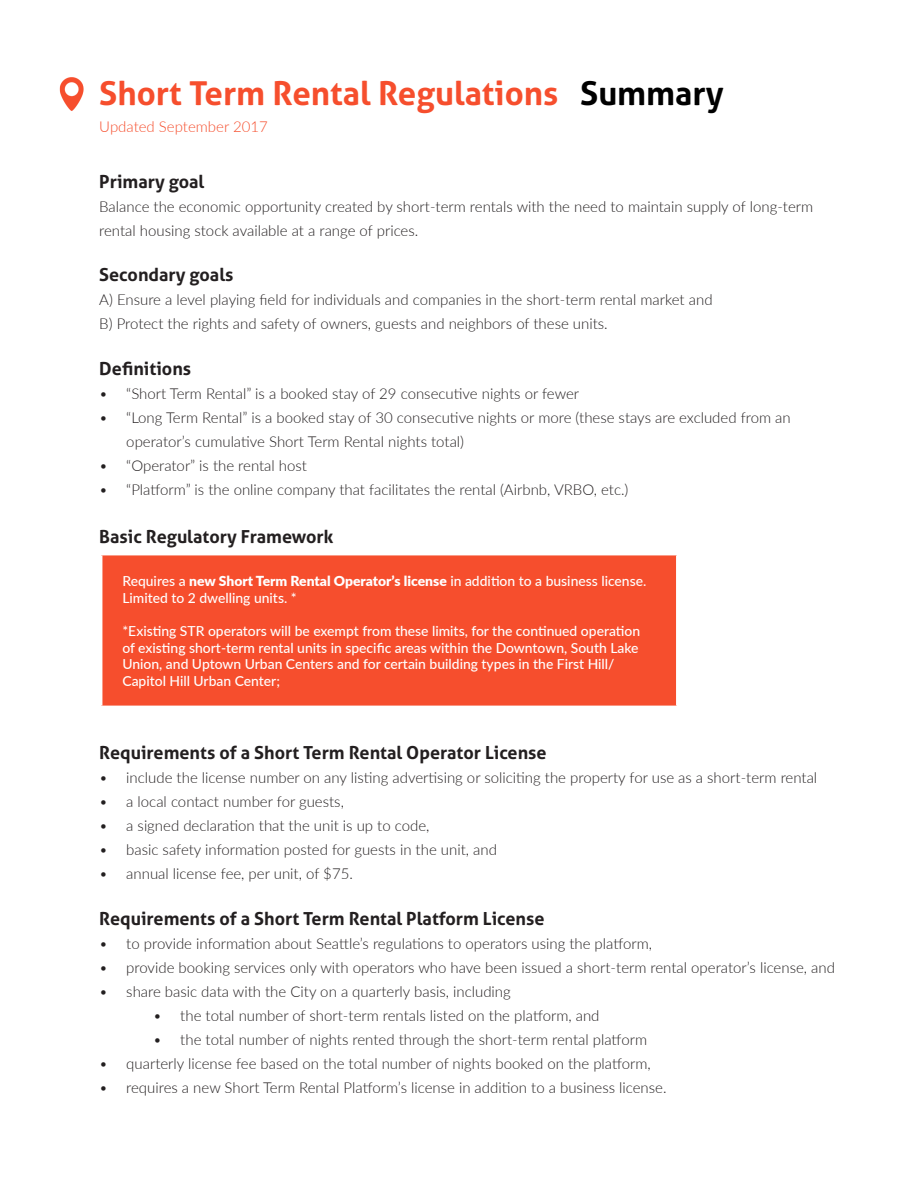
<style>
.page{position:relative;width:918px;height:1188px;background:#fff}
.page>*{position:absolute;margin:0;border:0;box-sizing:border-box;transform-origin:0 0}
.t1{font:700 33px "Aller";color:#f64e2d}
.FAQ_Question{font:700 18px "Aller";color:#231f20}
.FAQ_answer{font:300 15px/24px "Lato";color:#231f20}
.FAQ_answer-2{font:300 15px "Lato";color:#f64e2d}
.t2{font:500 13.8px/16.5px "Lato";color:#fff}
.s1{color:#000}
.s2{font-weight:900}
</style>
<div class="page">
<div style="left:102px;top:555px;width:575px;height:151px;background:#f64e2d"></div>
<hr style="left:676px;top:555px;width:2px;height:151px;background:#fff">
<img style="left:59px;top:77px;width:25px;height:34px">
<p class="t1" style="left:99px;top:73px;width:626px">Short Term Rental Regulations <span class="s1">Summary</span></p>
<p class="FAQ_answer-2" style="left:99px;top:116px;width:170px">Updated September 2017</p>
<p class="FAQ_Question" style="left:99px;top:170px;width:107px">Primary goal</p>
<p class="FAQ_answer" style="left:99px;top:194px;width:715px">Balance the economic opportunity created by short-term rentals with the need to maintain supply of long-term rental housing stock available at a range of prices.</p>
<p class="FAQ_Question" style="left:99px;top:264px;width:136px">Secondary goals</p>
<p class="FAQ_answer" style="left:99px;top:288px;width:615px">A) Ensure a level playing field for individuals and companies in the short-term rental market and</p>
<p class="FAQ_answer" style="left:99px;top:312px;width:510px">B) Protect the rights and safety of owners, guests and neighbors of these units.</p>
<p class="FAQ_Question" style="left:99px;top:358px;width:93px">Definitions</p>
<p class="FAQ_answer" style="left:99px;top:381px;width:481px">• “Short Term Rental” is a booked stay of 29 consecutive nights or fewer</p>
<p class="FAQ_answer" style="left:126px;top:405px;width:666px;text-indent:-27px">• “Long Term Rental” is a booked stay of 30 consecutive nights or more (these stays are excluded from an operator’s cumulative Short Term Rental nights total)</p>
<p class="FAQ_answer" style="left:99px;top:453px;width:209px">• “Operator” is the rental host</p>
<p class="FAQ_answer" style="left:99px;top:477px;width:531px">• “Platform” is the online company that facilitates the rental (Airbnb, VRBO, etc.)</p>
<p class="FAQ_Question" style="left:99px;top:526px;width:236px">Basic Regulatory Framework</p>
<p class="t2" style="left:122px;top:573px;width:526px">Requires a <span class="s2">new Short Term Rental Operator’s license</span> in addition to a business license.<br>Limited to 2 dwelling units. *</p>
<p class="t2" style="left:122px;top:622px;width:519px">*Existing STR operators will be exempt from these limits, for the continued operation of existing short-term rental units in specific areas within the Downtown, South Lake Union, and Uptown Urban Centers and for certain building types in the First Hill/ Capitol Hill Urban Center;</p>
<p class="FAQ_Question" style="left:99px;top:742px;width:449px">Requirements of a Short Term Rental Operator License</p>
<p class="FAQ_answer" style="left:99px;top:765px;width:719px">• include the license number on any listing advertising or soliciting the property for use as a short-term rental</p>
<p class="FAQ_answer" style="left:99px;top:789px;width:246px">• a local contact number for guests,</p>
<p class="FAQ_answer" style="left:99px;top:813px;width:332px">• a signed declaration that the unit is up to code,</p>
<p class="FAQ_answer" style="left:99px;top:837px;width:399px">• basic safety information posted for guests in the unit, and</p>
<p class="FAQ_answer" style="left:99px;top:861px;width:255px">• annual license fee, per unit, of $75.</p>
<p class="FAQ_Question" style="left:99px;top:907px;width:447px">Requirements of a Short Term Rental Platform License</p>
<p class="FAQ_answer" style="left:99px;top:931px;width:554px">• to provide information about Seattle’s regulations to operators using the platform,</p>
<p class="FAQ_answer" style="left:99px;top:955px;width:737px">• provide booking services only with operators who have been issued a short-term rental operator’s license, and</p>
<p class="FAQ_answer" style="left:99px;top:979px;width:413px">• share basic data with the City on a quarterly basis, including</p>
<p class="FAQ_answer" style="left:153px;top:1003px;width:448px">• the total number of short-term rentals listed on the platform, and</p>
<p class="FAQ_answer" style="left:153px;top:1027px;width:495px">• the total number of nights rented through the short-term rental platform</p>
<p class="FAQ_answer" style="left:99px;top:1051px;width:553px">• quarterly license fee based on the total number of nights booked on the platform,</p>
<p class="FAQ_answer" style="left:99px;top:1075px;width:569px">• requires a new Short Term Rental Platform’s license in addition to a business license.</p>
</div>
